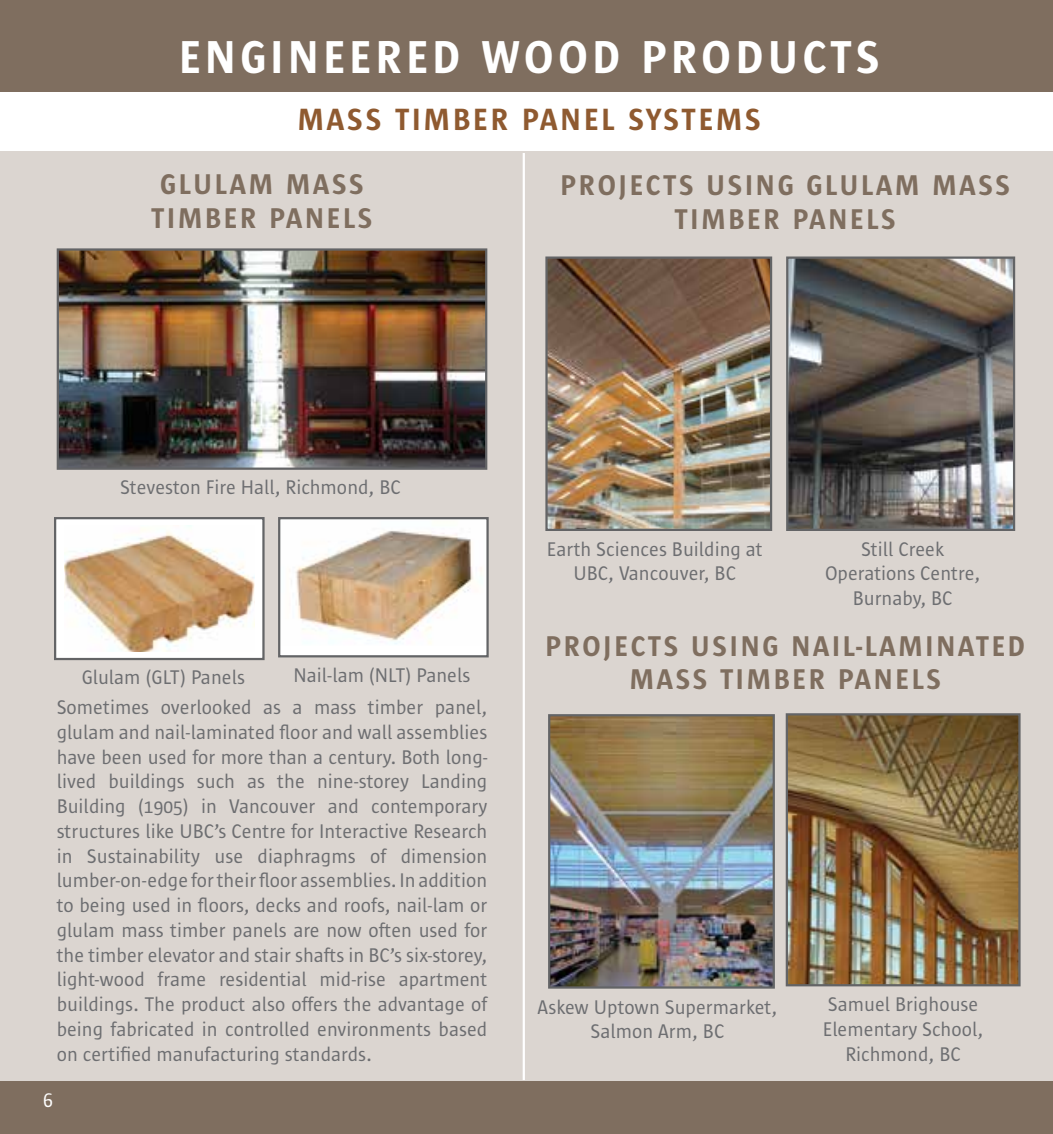
<style>
.page{position:relative;width:1053px;height:1134px;background:#fff}
.page>*{position:absolute;margin:0;border:0;box-sizing:border-box;transform-origin:0 0}
.t1{font:600 47.25px "Sun Sans";color:#fff}
.t2{font:600 31.5px "Sun Sans";letter-spacing:.075em;color:#8f5a30}
.t3{font:600 29.25px/33.8px "Sun Sans";letter-spacing:.1em;color:#7f6e5f}
.t4{font:20.25px/24.8px "Sun Sans";color:#6d6e71;text-align:center}
.t5{font:20.25px "Sun Sans";color:#fff}
</style>
<div class="page">
<div style="left:0;top:151px;width:1053px;height:951px;background:#dbd5d0"></div>
<img style="left:60px;top:251px;width:424px;height:216px">
<div style="left:57px;top:248px;width:430px;height:222px;border:2px solid #636466"></div>
<div style="left:0;top:1082px;width:1053px;height:52px;background:#7f6e5f"></div>
<img style="left:548px;top:259px;width:221px;height:269px">
<div style="left:545px;top:256px;width:227px;height:275px;border:2px solid #636466"></div>
<img style="left:551px;top:717px;width:221px;height:269px">
<div style="left:548px;top:714px;width:227px;height:275px;border:2px solid #636466"></div>
<img style="left:789px;top:259px;width:223px;height:269px">
<div style="left:786px;top:256px;width:229px;height:275px;border:2px solid #636466"></div>
<img style="left:789px;top:716px;width:229px;height:267px">
<div style="left:786px;top:713px;width:235px;height:273px;border:2px solid #636466"></div>
<hr style="left:523px;top:153px;width:2px;height:927px;background:#fff">
<div style="left:0;top:0;width:1053px;height:92px;background:#7f6e5f"></div>
<div style="left:55px;top:518px;width:208px;height:141px;background:#fff"></div>
<img style="left:64px;top:525px;width:190px;height:127px">
<div style="left:54px;top:517px;width:211px;height:143px;border:2px solid #636466"></div>
<div style="left:279px;top:518px;width:209px;height:138px;background:#fff"></div>
<img style="left:295px;top:530px;width:187px;height:114px">
<div style="left:278px;top:517px;width:211px;height:140px;border:2px solid #636466"></div>
<h1 class="t1" style="left:179px;top:33px;width:55px">ENGINEERED</h1>
<h1 class="t1" style="left:482px;top:33px;width:75px">WOOD</h1>
<h1 class="t1" style="left:642px;top:33px;width:60px">PRODUCTS</h1>
<h2 class="t2" style="left:298px;top:103px;width:22px">MASS</h2>
<h2 class="t2" style="left:395px;top:103px;width:77px">TIMBER</h2>
<h2 class="t2" style="left:522px;top:103px;width:38px">PANEL</h2>
<h2 class="t2" style="left:629px;top:103px;width:131px">SYSTE MS</h2>
<h3 class="t3" style="left:160px;top:168px;width:36px">GLULA</h3>
<h3 class="t3" style="left:249px;top:168px;width:58px">M MASS</h3>
<h3 class="t3" style="left:152px;top:202px;width:71px">TIMBER</h3>
<h3 class="t3" style="left:269px;top:202px;width:35px">PANELS</h3>
<h3 class="t3" style="left:561px;top:168px;width:36px">PROJECTS</h3>
<h3 class="t3" style="left:706px;top:168px;width:18px">USING</h3>
<h3 class="t3" style="left:807px;top:168px;width:36px">GLULA</h3>
<h3 class="t3" style="left:895px;top:168px;width:58px">M MASS</h3>
<h3 class="t3" style="left:675px;top:202px;width:71px">TIMBER</h3>
<h3 class="t3" style="left:793px;top:202px;width:35px">PANELS</h3>
<p class="t4" style="left:120px;top:475px;width:282px">Steveston Fire Hall, Richmond, BC</p>
<p class="t4" style="left:82px;top:665px;width:165px">Glulam (GLT) Panels</p>
<p class="t4" style="left:294px;top:663px;width:178px">Nail-lam (NLT) Panels</p>
<p class="t4" style="left:57px;top:695px;width:432px;text-align:justify">Sometimes overlooked as a mass timber panel, glulam and nail-laminated floor and wall assemblies have been used for more than a century. Both long&shy;lived buildings such as the nine-storey Landing Building (1905) in Vancouver and contemporary structures like UBC’s Centre for Interactive Research in Sustainability use diaphragms of dimension lumber-on-edge for their floor assemblies. In addition to being used in floors, decks and roofs, nail-lam or glulam mass timber panels are now often used for the timber elevator and stair shafts in BC’s six-storey, light-wood frame residential mid-rise apartment buildings. The product also offers the advantage of being fabricated in controlled environments based on certified manufacturing standards.</p>
<p class="t5" style="left:43px;top:1090px;width:11px">6</p>
<p class="t4" style="left:547px;top:538px;width:217px">Earth Sciences Building at<br>UBC, Vancouver, BC</p>
<p class="t4" style="left:825px;top:538px;width:157px">Still Creek<br>Operations Centre,<br>Burnaby, BC</p>
<h3 class="t3" style="left:630px;top:629px;width:314px;text-indent:-84px">PROJECTS USING NAIL-LAMINATED<br>MASS</h3>
<h3 class="t3" style="left:720px;top:663px;width:71px">TIMBER</h3>
<h3 class="t3" style="left:838px;top:663px;width:35px">PANELS</h3>
<p class="t4" style="left:537px;top:995px;width:241px">Askew Uptown Supermarket,<br>Salmon Arm, BC</p>
<p class="t4" style="left:823px;top:992px;width:162px">Samuel Brighouse<br>Elementary School,<br>Richmond, BC</p>
</div>
